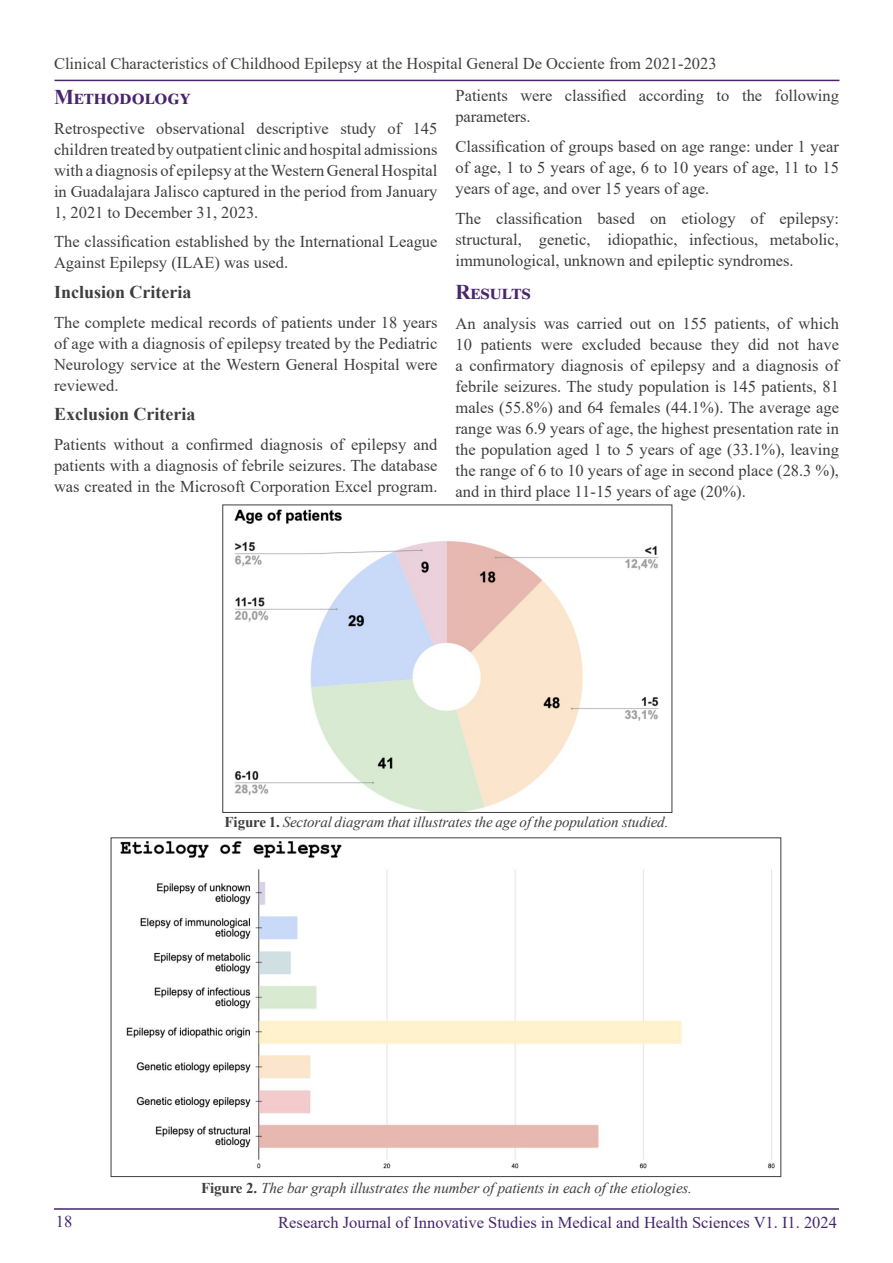
<style>
.page{position:relative;width:893px;height:1263px;background:#fff}
.page>*{position:absolute;margin:0;border:0;box-sizing:border-box;transform-origin:0 0}
.t1{font:700 21px "Times New Roman";letter-spacing:.025em;color:#49266c}
.Body_Text{font:700 18px "Times New Roman";color:#3e3e3f}
.Body_Text-2{font:16.5px/21px "Times New Roman";color:#3e3e3f;text-align:justify}
.t2{font:16.5px "Times New Roman";color:#414142}
.t3{font:16.5px "Times New Roman";color:#43276c}
.Body_Text-3{font:italic 15px "Times New Roman";letter-spacing:-.01em;color:#3e3e3f}
.s1{font-weight:700;font-style:normal}
</style>
<div class="page">
<hr style="left:54px;top:1208px;width:785px;height:2px;background:#43276c">
<hr style="left:54px;top:80px;width:785px;height:1px;background:#49266c">
<img style="left:234px;top:509px;width:425px;height:301px">
<img style="left:121px;top:842px;width:654px;height:326px">
<p class="t2" style="left:54px;top:52px;width:664px">Clinical Characteristics of Childhood Epilepsy at the Hospital General De Occiente from 2021-2023</p>
<p class="t1" style="left:54px;top:82px;width:138px">Methodology</p>
<p class="Body_Text-2" style="left:54px;top:117px;width:385px">Retrospective observational descriptive study of 145 children treated by outpatient clinic and hospital admissions with a diagnosis of epilepsy at the Western General Hospital in Guadalajara Jalisco captured in the period from January 1, 2021 to December 31, 2023.</p>
<p class="Body_Text-2" style="left:54px;top:231px;width:385px">The classification established by the International League<br>Against Epilepsy (ILAE) was used.</p>
<p class="Body_Text" style="left:54px;top:279px;width:139px">Inclusion Criteria</p>
<p class="Body_Text-2" style="left:54px;top:311px;width:385px">The complete medical records of patients under 18 years of age with a diagnosis of epilepsy treated by the Pediatric Neurology service at the Western General Hospital were reviewed.</p>
<p class="Body_Text" style="left:54px;top:401px;width:143px">Exclusion Criteria</p>
<p class="Body_Text-2" style="left:54px;top:433px;width:385px">Patients without a confirmed diagnosis of epilepsy and patients with a diagnosis of febrile seizures. The database was created in the Microsoft Corporation Excel program.</p>
<p class="Body_Text-2" style="left:455px;top:85px;width:385px">Patients were classified according to the following parameters.</p>
<p class="Body_Text-2" style="left:455px;top:135px;width:385px">Classification of groups based on age range: under 1 year of age, 1 to 5 years of age, 6 to 10 years of age, 11 to 15 years of age, and over 15 years of age.</p>
<p class="Body_Text-2" style="left:455px;top:207px;width:385px">The classification based on etiology of epilepsy: structural, genetic, idiopathic, infectious, metabolic, immunological, unknown and epileptic syndromes.</p>
<p class="t1" style="left:455px;top:277px;width:77px">Results</p>
<p class="Body_Text-2" style="left:455px;top:312px;width:385px">An analysis was carried out on 155 patients, of which 10 patients were excluded because they did not have a confirmatory diagnosis of epilepsy and a diagnosis of febrile seizures. The study population is 145 patients, 81 males (55.8%) and 64 females (44.1%). The average age range was 6.9 years of age, the highest presentation rate in the population aged 1 to 5 years of age (33.1%), leaving the range of 6 to 10 years of age in second place (28.3 %), and in third place 11-15 years of age (20%).</p>
<p class="Body_Text-3" style="left:225px;top:812px;width:445px"><span class="s1">Figure 1.</span> Sectoral diagram that illustrates the age of the population studied.</p>
<p class="Body_Text-3" style="left:201px;top:1178px;width:492px"><span class="s1">Figure 2.</span> The bar graph illustrates the number of patients in each of the etiologies.</p>
<p class="t3" style="left:56px;top:1210px;width:18px">18</p>
<p class="t3" style="left:278px;top:1211px;width:560px">Research Journal of Innovative Studies in Medical and Health Sciences V1. I1. 2024</p>
</div>
